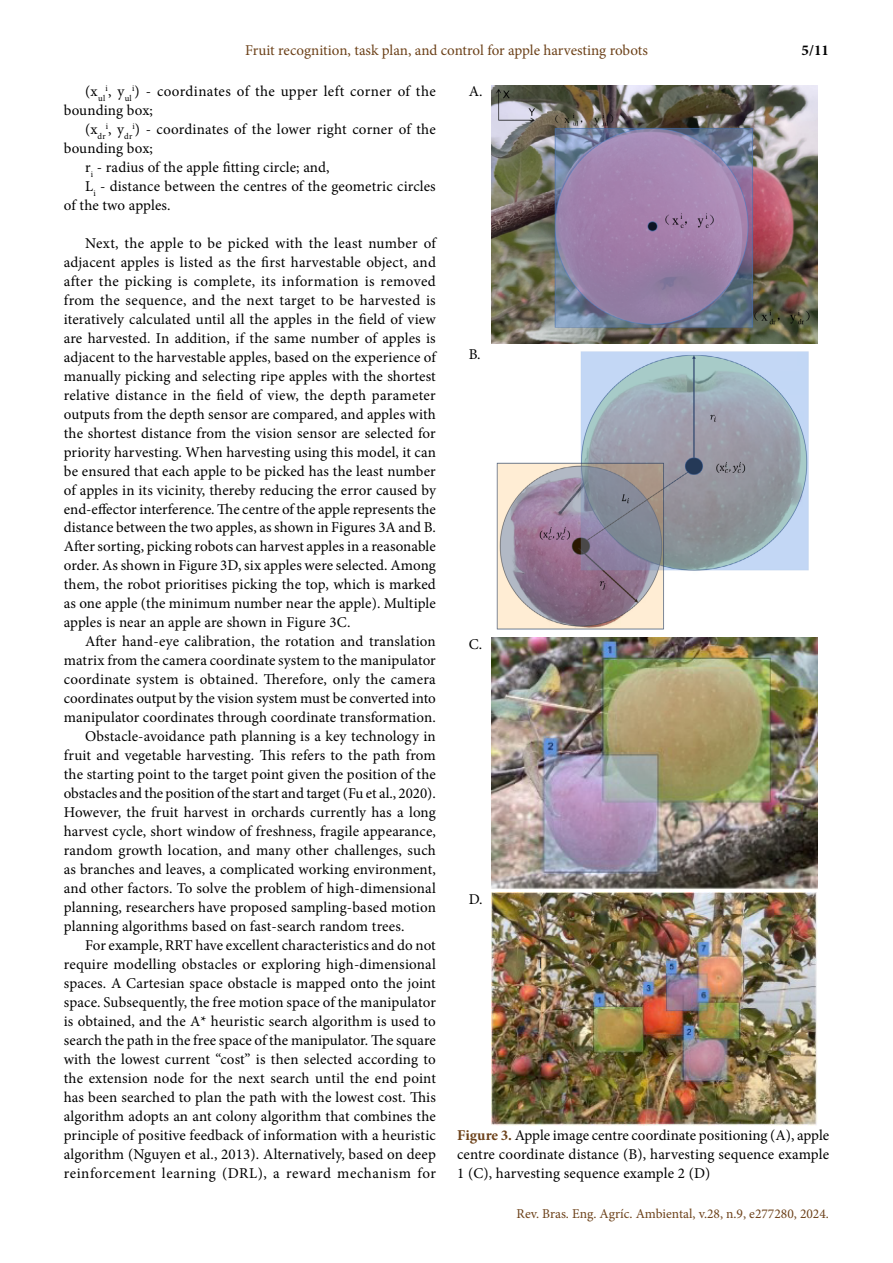
<style>
.page{position:relative;width:893px;height:1263px;background:#fff}
.page>*{position:absolute;margin:0;border:0;box-sizing:border-box;transform-origin:0 0}
.t1{font:15px/18.9px "Minion Pro";letter-spacing:.005em;color:#000;text-align:justify}
.t2{font:15px "Minion Pro";letter-spacing:-.005em;color:#6c4119}
.t3{font:15px "Minion Pro";letter-spacing:.035em;color:#000}
.t4{font:700 15px "Minion Pro";color:#000}
.t5{font:13.5px "Minion Pro";color:#6c4119}
.t6{font:8.7px "Minion Pro";color:#000}
.s1{font-weight:700;color:#6c4119}
</style>
<div class="page">
<img style="left:492px;top:85px;width:325px;height:259px">
<img style="left:496px;top:351px;width:313px;height:279px">
<img style="left:492px;top:638px;width:326px;height:251px">
<img style="left:492px;top:893px;width:325px;height:232px">
<p class="t2" style="left:245px;top:40px;width:404px">Fruit recognition, task plan, and control for apple harvesting robots</p>
<p class="t4" style="left:802px;top:40px;width:29px">5/11</p>
<p class="t1" style="left:85px;top:82px;width:22px">(x<sub>ul</sub></p>
<p class="t6" style="left:106px;top:92px;width:28px">i<sup>,</sup> <sup>y</sup>ul</p>
<p class="t1" style="left:132px;top:82px;width:305px"><sup>i</sup>) - coordinates of the upper left corner of the</p>
<p class="t1" style="left:64px;top:101px;width:91px">bounding box;</p>
<p class="t1" style="left:85px;top:120px;width:22px">(x<sub>dr</sub></p>
<p class="t6" style="left:106px;top:130px;width:28px">i<sup>,</sup> <sup>y</sup>dr</p>
<p class="t1" style="left:132px;top:120px;width:305px"><sup>i</sup>) - coordinates of the lower right corner of the</p>
<p class="t1" style="left:64px;top:139px;width:91px">bounding box;</p>
<p class="t1" style="left:85px;top:158px;width:246px">r<sub>i</sub> - radius of the apple fitting circle; and,</p>
<p class="t1" style="left:85px;top:177px;width:352px">L<sub>i</sub> - distance between the centres of the geometric circles</p>
<p class="t1" style="left:64px;top:196px;width:108px">of the two apples.</p>
<p class="t1" style="left:64px;top:234px;width:374px;text-indent:21px">Next, the apple to be picked with the least number of adjacent apples is listed as the first harvestable object, and after the picking is complete, its information is removed from the sequence, and the next target to be harvested is iteratively calculated until all the apples in the field of view are harvested. In addition, if the same number of apples is adjacent to the harvestable apples, based on the experience of manually picking and selecting ripe apples with the shortest relative distance in the field of view, the depth parameter outputs from the depth sensor are compared, and apples with the shortest distance from the vision sensor are selected for priority harvesting. When harvesting using this model, it can be ensured that each apple to be picked has the least number of apples in its vicinity, thereby reducing the error caused by end-effector interference. The centre of the apple represents the distance between the two apples, as shown in Figures 3A and B.<br>After sorting, picking robots can harvest apples in a reasonable order. As shown in Figure 3D, six apples were selected. Among them, the robot prioritises picking the top, which is marked as one apple (the minimum number near the apple). Multiple apples is near an apple are shown in Figure 3C.</p>
<p class="t1" style="left:85px;top:632px;width:352px">After hand-eye calibration, the rotation and translation</p>
<p class="t1" style="left:64px;top:651px;width:374px">matrix from the camera coordinate system to the manipulator</p>
<p class="t1" style="left:64px;top:670px;width:374px">coordinate system is obtained. Therefore, only the camera</p>
<p class="t1" style="left:64px;top:689px;width:374px">coordinates output by the vision system must be converted into</p>
<p class="t1" style="left:64px;top:708px;width:374px">manipulator coordinates through coordinate transformation.</p>
<p class="t1" style="left:85px;top:727px;width:352px">Obstacle-avoidance path planning is a key technology in</p>
<p class="t1" style="left:64px;top:746px;width:374px">fruit and vegetable harvesting. This refers to the path from</p>
<p class="t1" style="left:64px;top:765px;width:374px">the starting point to the target point given the position of the</p>
<p class="t1" style="left:64px;top:784px;width:374px">obstacles and the position of the start and target (Fu et al., 2020).</p>
<p class="t1" style="left:64px;top:803px;width:374px">However, the fruit harvest in orchards currently has a long</p>
<p class="t1" style="left:64px;top:822px;width:374px">harvest cycle, short window of freshness, fragile appearance,</p>
<p class="t1" style="left:64px;top:841px;width:374px">random growth location, and many other challenges, such</p>
<p class="t1" style="left:64px;top:860px;width:374px">as branches and leaves, a complicated working environment,</p>
<p class="t1" style="left:64px;top:879px;width:374px">and other factors. To solve the problem of high-dimensional</p>
<p class="t1" style="left:64px;top:898px;width:374px">planning, researchers have proposed sampling-based motion</p>
<p class="t1" style="left:64px;top:917px;width:342px">planning algorithms based on fast-search random trees.</p>
<p class="t1" style="left:85px;top:936px;width:352px">For example, RRT have excellent characteristics and do not</p>
<p class="t1" style="left:64px;top:955px;width:374px">require modelling obstacles or exploring high-dimensional</p>
<p class="t1" style="left:64px;top:974px;width:374px">spaces. A Cartesian space obstacle is mapped onto the joint</p>
<p class="t1" style="left:64px;top:993px;width:374px">space. Subsequently, the free motion space of the manipulator</p>
<p class="t1" style="left:64px;top:1012px;width:374px">is obtained, and the A* heuristic search algorithm is used to</p>
<p class="t1" style="left:64px;top:1031px;width:374px">search the path in the free space of the manipulator. The square</p>
<p class="t1" style="left:64px;top:1050px;width:374px">with the lowest current “cost” is then selected according to</p>
<p class="t1" style="left:64px;top:1069px;width:374px">the extension node for the next search until the end point</p>
<p class="t1" style="left:64px;top:1087px;width:374px">has been searched to plan the path with the lowest cost. This</p>
<p class="t1" style="left:64px;top:1106px;width:374px">algorithm adopts an ant colony algorithm that combines the</p>
<p class="t1" style="left:64px;top:1125px;width:374px">principle of positive feedback of information with a heuristic</p>
<p class="t1" style="left:64px;top:1144px;width:374px">algorithm (Nguyen et al., 2013). Alternatively, based on deep</p>
<p class="t3" style="left:64px;top:1163px;width:374px">reinforcement learning (DRL), a reward mechanism for</p>
<p class="t1" style="left:469px;top:82px;width:15px">A.</p>
<p class="t1" style="left:469px;top:345px;width:13px">B.</p>
<p class="t1" style="left:469px;top:634px;width:15px">C.</p>
<p class="t1" style="left:469px;top:890px;width:15px">D.</p>
<p class="t1" style="left:457px;top:1126px;width:374px"><span class="s1">Figure 3.</span> Apple image centre coordinate positioning (A), apple centre coordinate distance (B), harvesting sequence example 1 (C), harvesting sequence example 2 (D)</p>
<p class="t5" style="left:517px;top:1204px;width:314px">Rev. Bras. Eng. Agríc. Ambiental, v.28, n.9, e277280, 2024.</p>
</div>
